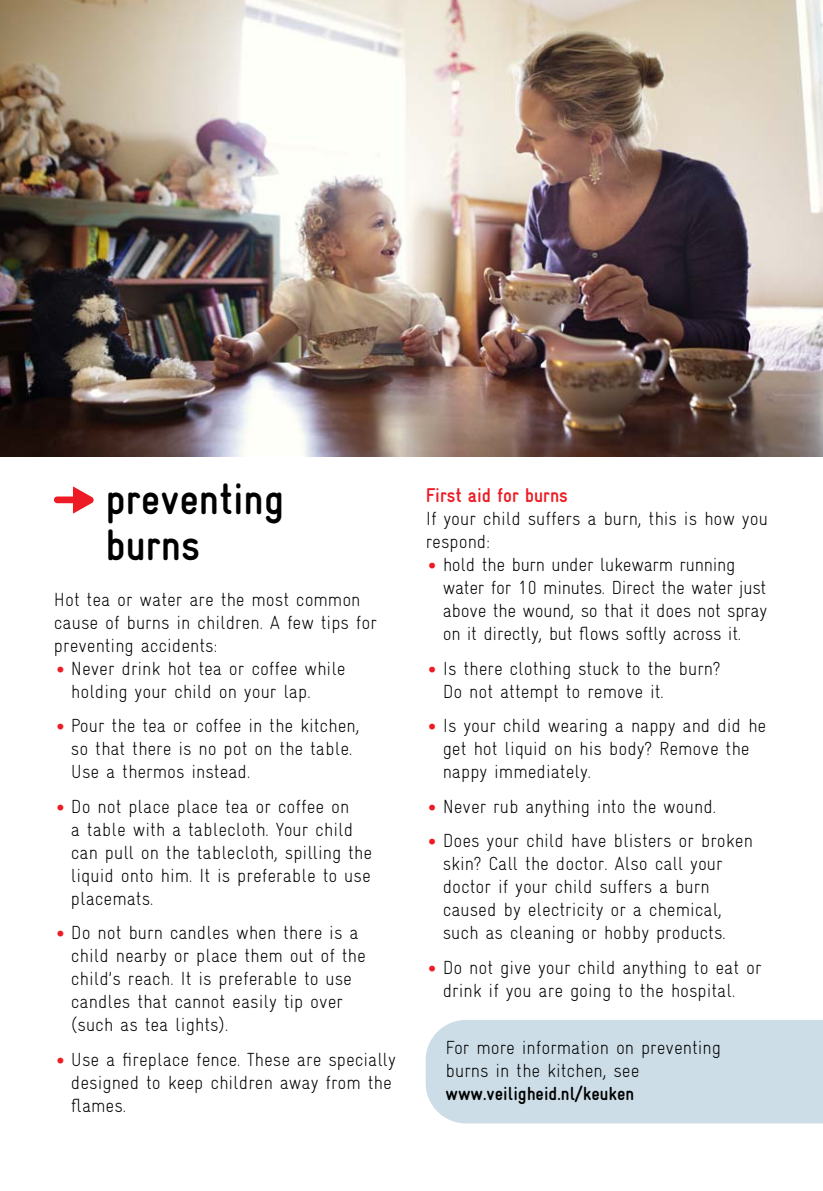
<style>
.page{position:relative;width:823px;height:1191px;background:#fff}
.page>*{position:absolute;margin:0;border:0;box-sizing:border-box;transform-origin:0 0}
.t1{font:700 condensed 44px/46px "Gravur";color:#000}
.t2{font:700 condensed 20px "Gravur";color:#ed1c24}
.t3{font:300 condensed 19px/23px "Gravur";color:#000}
.t4{font:700 condensed 19px "Gravur";color:#000}
.s1{font-size:28px;color:#ed1c24}
</style>
<div class="page">
<img style="left:0;top:0;width:822px;height:456px">
<div style="left:425px;top:1020px;width:397px;height:103px;background:#ccdde7"></div>
<svg style="left:54px;top:486px;width:40px;height:28px"></svg>
<h1 class="t1" style="left:105px;top:480px;width:180px">preventing burns</h1>
<p class="t3" style="left:54px;top:590px;width:324px">Hot tea or water are the most common cause of burns in children. A few tips for preventing accidents:</p>
<p class="t3" style="left:71px;top:659px;width:276px;text-indent:-16px"><span class="s1">•</span> Never drink hot tea or coffee while holding your child on your lap.</p>
<p class="t3" style="left:71px;top:716px;width:290px;text-indent:-16px"><span class="s1">•</span> Pour the tea or coffee in the kitchen, so that there is no pot on the table.<br>Use a thermos instead.</p>
<p class="t3" style="left:71px;top:797px;width:302px;text-indent:-16px"><span class="s1">•</span> Do not place place tea or coffee on<br>a table with a tablecloth. Your child can pull on the tablecloth, spilling the liquid onto him. It is preferable to use placemats.</p>
<p class="t3" style="left:71px;top:923px;width:296px;text-indent:-16px"><span class="s1">•</span> Do not burn candles when there is a child nearby or place them out of the child’s reach. It is preferable to use candles that cannot easily tip over (such as tea lights).</p>
<p class="t3" style="left:71px;top:1050px;width:326px;text-indent:-16px"><span class="s1">•</span> Use a fireplace fence. These are specially designed to keep children away from the flames.</p>
<p class="t2" style="left:425px;top:488px;width:144px">First aid for burns</p>
<p class="t3" style="left:425px;top:509px;width:343px">If your child suffers a burn, this is how you respond:</p>
<p class="t3" style="left:442px;top:555px;width:326px;text-indent:-16px"><span class="s1">•</span> hold the burn under lukewarm running water for 10 minutes. Direct the water just above the wound, so that it does not spray on it directly, but flows softly across it.</p>
<p class="t3" style="left:442px;top:659px;width:279px;text-indent:-16px"><span class="s1">•</span> Is there clothing stuck to the burn?<br>Do not attempt to remove it.</p>
<p class="t3" style="left:442px;top:716px;width:325px;text-indent:-16px"><span class="s1">•</span> Is your child wearing a nappy and did he get hot liquid on his body? Remove the nappy immediately.</p>
<p class="t3" style="left:427px;top:797px;width:290px"><span class="s1">•</span> Never rub anything into the wound.</p>
<p class="t3" style="left:442px;top:831px;width:311px;text-indent:-16px"><span class="s1">•</span> Does your child have blisters or broken skin? Call the doctor. Also call your doctor if your child suffers a burn caused by electricity or a chemical, such as cleaning or hobby products.</p>
<p class="t3" style="left:427px;top:958px;width:336px;text-align:center"><span class="s1">•</span> Do not give your child anything to eat or drink if you are going to the hospital.</p>
<p class="t3" style="left:445px;top:1038px;width:277px">For more information on preventing burns in the kitchen, see</p>
<p class="t4" style="left:445px;top:1086px;width:190px">www.veiligheid.nl/keuken</p>
</div>
